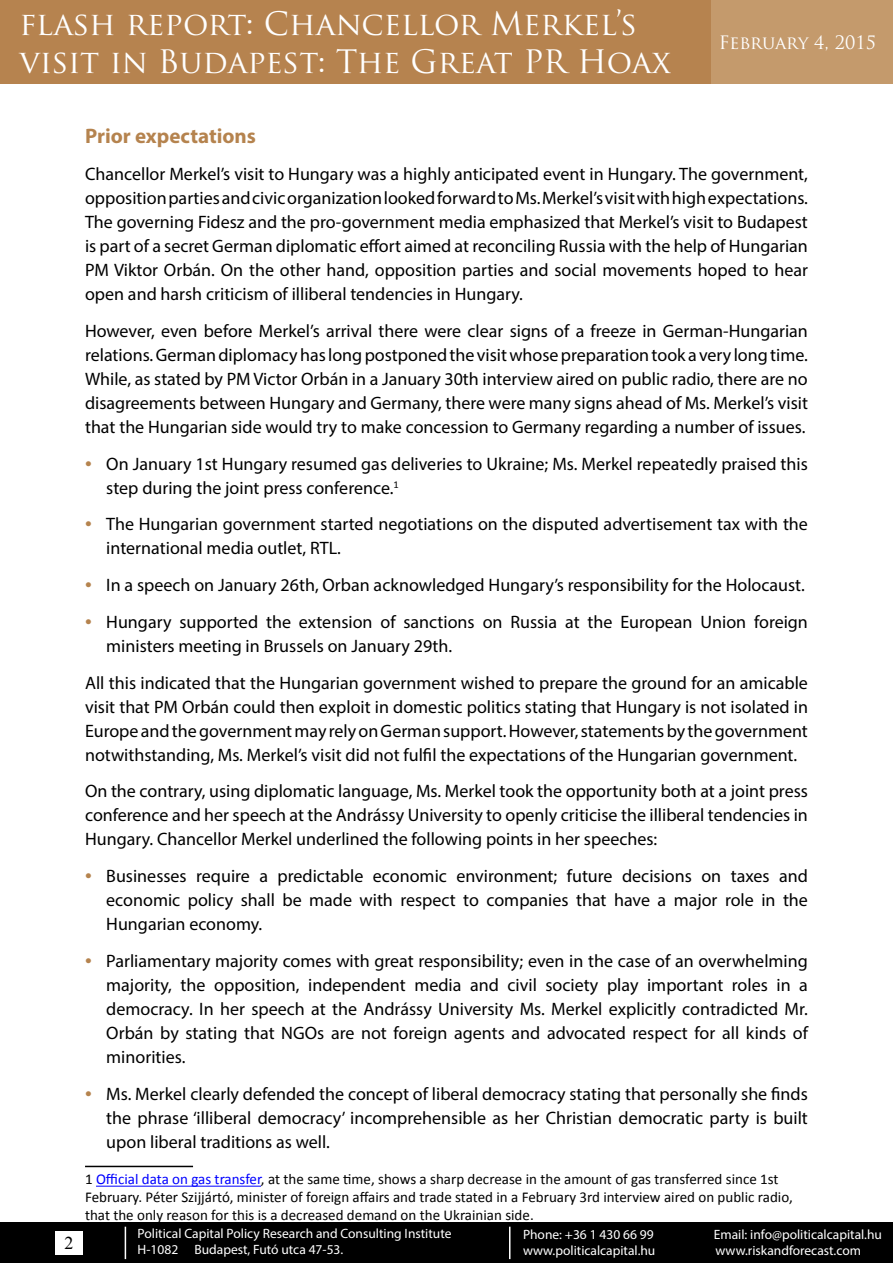
<style>
.page{position:relative;width:893px;height:1263px;background:#fff}
.page>*{position:absolute;margin:0;border:0;box-sizing:border-box;transform-origin:0 0}
.t1{font:31.5px/37.8px "Trajan Pro";color:#fff}
.t2{font:700 21px "Myriad Pro";color:#b5834e}
.t3{font:18px/24px "Myriad Pro";color:#000;text-align:justify}
.t4{font:18px "Trajan Pro";color:#fff}
.t5{font:18px "Times New Roman";color:#000}
.t6{font:15px/18px "Calibri";color:#000}
.t7{font:13.5px/16.2px "Myriad Pro";color:#fff}
.s1{font-size:24px;color:#b5834e}
.s2{color:#00f}
</style>
<div class="page">
<div style="left:0;top:1222px;width:893px;height:41px;background:#000"></div>
<hr style="left:125px;top:1227px;width:1px;height:32px;background:#fff">
<div style="left:55px;top:1231px;width:27px;height:23px;background:#fff"></div>
<hr style="left:509px;top:1227px;width:1px;height:32px;background:#fff">
<div style="left:0;top:0;width:893px;height:84px;background:#b6834f"></div>
<div style="left:711px;top:0;width:182px;height:84px;background:#c49a6c"></div>
<hr style="left:85px;top:1166px;width:108px;height:1px;background:#000">
<hr style="left:96px;top:1186px;width:165px;height:1px;background:#00f">
<h1 class="t1" style="left:19px;top:4px;width:653px">flash report: Chancellor Merkel’s visit in Budapest: The Great PR Hoax</h1>
<p class="t4" style="left:719px;top:31px;width:159px">February 4, 2015</p>
<p class="t5" style="left:64px;top:1231px;width:10px">2</p>
<p class="t2" style="left:85px;top:123px;width:172px">Prior expectations</p>
<p class="t3" style="left:85px;top:162px;width:724px">Chancellor Merkel’s visit to Hungary was a highly anticipated event in Hungary. The government, opposition parties and civic organization looked forward to Ms. Merkel’s visit with high expectations.<br>The governing Fidesz and the pro-government media emphasized that Merkel’s visit to Budapest is part of a secret German diplomatic effort aimed at reconciling Russia with the help of Hungarian PM Viktor Orbán. On the other hand, opposition parties and social movements hoped to hear open and harsh criticism of illiberal tendencies in Hungary.</p>
<p class="t3" style="left:85px;top:318px;width:724px">However, even before Merkel’s arrival there were clear signs of a freeze in German-Hungarian relations. German diplomacy has long postponed the visit whose preparation took a very long time.<br>While, as stated by PM Victor Orbán in a January 30th interview aired on public radio, there are no disagreements between Hungary and Germany, there were many signs ahead of Ms. Merkel’s visit that the Hungarian side would try to make concession to Germany regarding a number of issues.</p>
<p class="t3" style="left:106px;top:451px;width:703px;text-indent:-21px"><span class="s1">•</span> On January 1st Hungary resumed gas deliveries to Ukraine; Ms. Merkel repeatedly praised this step during the joint press conference.<sup>1</sup></p>
<p class="t3" style="left:106px;top:512px;width:703px;text-indent:-21px"><span class="s1">•</span> The Hungarian government started negotiations on the disputed advertisement tax with the international media outlet, RTL.</p>
<p class="t3" style="left:85px;top:573px;width:721px"><span class="s1">•</span> In a speech on January 26th, Orban acknowledged Hungary’s responsibility for the Holocaust.</p>
<p class="t3" style="left:106px;top:610px;width:703px;text-indent:-21px"><span class="s1">•</span> Hungary supported the extension of sanctions on Russia at the European Union foreign ministers meeting in Brussels on January 29th.</p>
<p class="t3" style="left:85px;top:670px;width:724px">All this indicated that the Hungarian government wished to prepare the ground for an amicable visit that PM Orbán could then exploit in domestic politics stating that Hungary is not isolated in Europe and the government may rely on German support. However, statements by the government notwithstanding, Ms. Merkel’s visit did not fulfil the expectations of the Hungarian government.</p>
<p class="t3" style="left:85px;top:779px;width:724px">On the contrary, using diplomatic language, Ms. Merkel took the opportunity both at a joint press conference and her speech at the Andrássy University to openly criticise the illiberal tendencies in Hungary. Chancellor Merkel underlined the following points in her speeches:</p>
<p class="t3" style="left:106px;top:864px;width:703px;text-indent:-21px"><span class="s1">•</span> Businesses require a predictable economic environment; future decisions on taxes and economic policy shall be made with respect to companies that have a major role in the Hungarian economy.</p>
<p class="t3" style="left:106px;top:949px;width:703px;text-indent:-21px"><span class="s1">•</span> Parliamentary majority comes with great responsibility; even in the case of an overwhelming majority, the opposition, independent media and civil society play important roles in a democracy. In her speech at the Andrássy University Ms. Merkel explicitly contradicted Mr.<br>Orbán by stating that NGOs are not foreign agents and advocated respect for all kinds of minorities.</p>
<p class="t3" style="left:106px;top:1081px;width:703px;text-indent:-21px"><span class="s1">•</span> Ms. Merkel clearly defended the concept of liberal democracy stating that personally she finds the phrase ‘illiberal democracy’ incomprehensible as her Christian democratic party is built upon liberal traditions as well.</p>
<p class="t6" style="left:85px;top:1170px;width:709px">1 <span class="s2">Official data on gas transfer</span>, at the same time, shows a sharp decrease in the amount of gas transferred since 1st<br>February. Péter Szijjártó, minister of foreign affairs and trade stated in a February 3rd interview aired on public radio, that the only reason for this is a decreased demand on the Ukrainian side.</p>
<p class="t7" style="left:138px;top:1225px;width:315px">Political Capital Policy Research and Consulting Institute<br>H-1082 Budapest, Futó utca 47-53.</p>
<p class="t7" style="left:523px;top:1226px;width:132px">Phone: +36 1 430 66 99</p>
<p class="t7" style="left:714px;top:1226px;width:170px">Email: info@politicalcapital.hu</p>
<p class="t7" style="left:523px;top:1242px;width:134px">www.politicalcapital.hu</p>
<p class="t7" style="left:715px;top:1242px;width:147px">www.riskandforecast.com</p>
</div>
